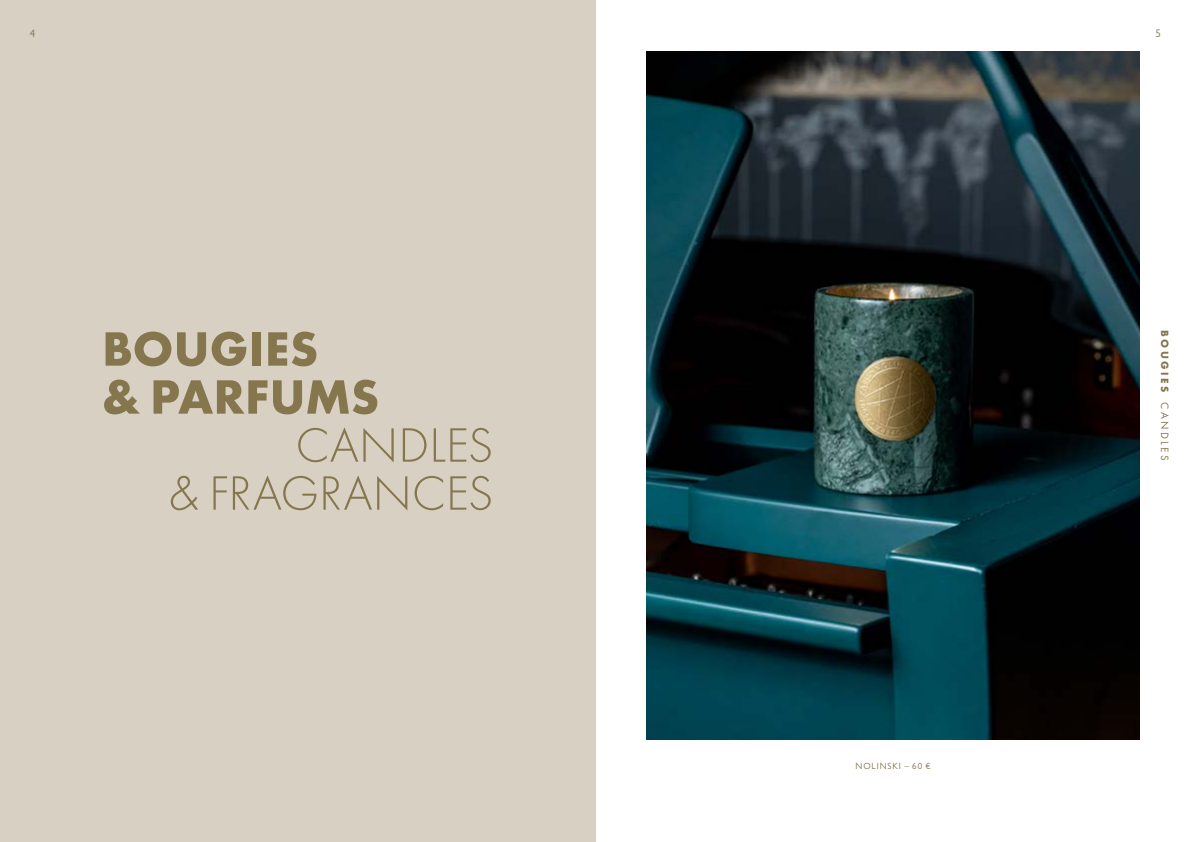
<style>
.page{position:relative;width:1191px;height:842px;background:#fff}
.page>*{position:absolute;margin:0;border:0;box-sizing:border-box;transform-origin:0 0}
.t1{font:300 50px/48px "Futura PT";color:#85764e;text-align:right}
.t2{font:700 50px/48px "Futura PT";color:#85764e}
.t3{font:700 11px "Futura PT";letter-spacing:.22em;color:#85764e}
.t4{font:11px "Gill Sans Nova";color:#85764e}
.t5{font:9px "Gill Sans Nova";letter-spacing:.095em;color:#85764e}
.s1{font-weight:400}
</style>
<div class="page">
<div style="left:0;top:0;width:595px;height:842px;background:#d7d0c3"></div>
<img style="left:646px;top:51px;width:494px;height:689px">
<p class="t4" style="left:30px;top:27px;width:7px">4</p>
<p class="t2" style="left:102px;top:324px;width:279px">BOUGIES<br>&amp; PARFUMS</p>
<p class="t1" style="left:167px;top:420px;width:327px">CANDLES<br>&amp; FRAGRANCES</p>
<p class="t5" style="left:855px;top:761px;width:77px">NOLINSKI – 60 €</p>
<p class="t4" style="left:1155px;top:27px;width:7px">5</p>
<p class="t3" style="left:1171px;top:330px;width:132px;rotate:90deg">BOUGIES <span class="s1">CANDLES</span></p>
</div>
